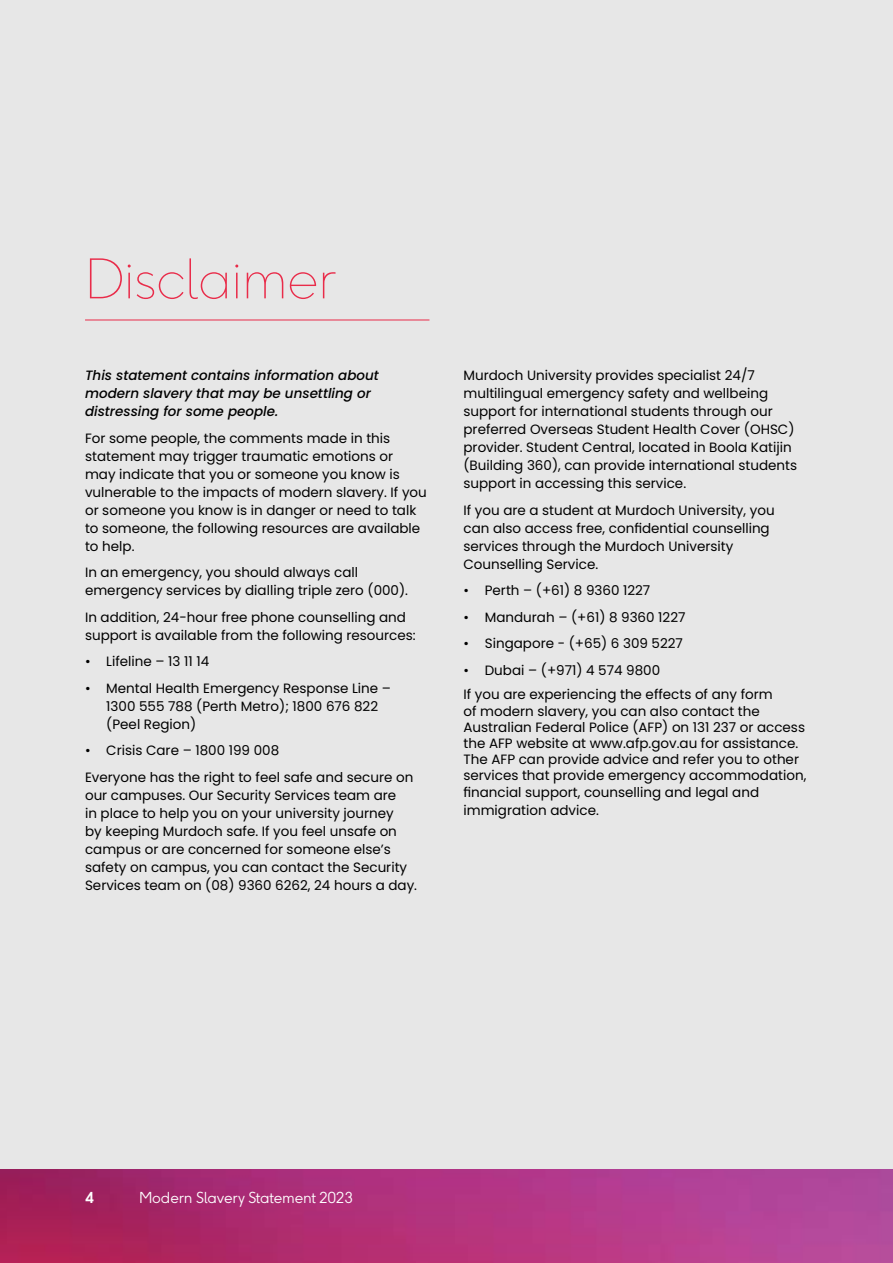
<style>
.page{position:relative;width:893px;height:1263px;background:#fff}
.page>*{position:absolute;margin:0;border:0;box-sizing:border-box;transform-origin:0 0}
.t1{font:100 54px "F37 Ginger";color:#e92c4a}
.t2{font:300 15px "F37 Ginger";letter-spacing:-.01em;color:#fff}
.t3{font:700 15px "F37 Ginger";color:#fff}
.t4{font:13.5px/18px "Poppins";color:#000}
.t5{font:italic 500 13.5px/18px "Poppins";color:#000}
</style>
<div class="page">
<div style="left:0;top:0;width:893px;height:1169px;background:#e7e7e7"></div>
<img style="left:0;top:1169px;width:417px;height:94px">
<img style="left:417px;top:1169px;width:476px;height:94px">
<hr style="left:85px;top:320px;width:344px;height:1px;background:#e92c4a">
<h1 class="t1" style="left:85px;top:246px;width:252px">Disclaimer</h1>
<p class="t5" style="left:85px;top:366px;width:295px">This statement contains information about modern slavery that may be unsettling or distressing for some people.</p>
<p class="t4" style="left:85px;top:429px;width:343px">For some people, the comments made in this statement may trigger traumatic emotions or may indicate that you or someone you know is vulnerable to the impacts of modern slavery. If you or someone you know is in danger or need to talk to someone, the following resources are available to help.</p>
<p class="t4" style="left:85px;top:563px;width:325px">In an emergency, you should always call emergency services by dialling triple zero (000).</p>
<p class="t4" style="left:85px;top:608px;width:332px">In addition, 24-hour free phone counselling and support is available from the following resources:</p>
<p class="t4" style="left:85px;top:652px;width:126px">• Lifeline – 13 11 14</p>
<p class="t4" style="left:106px;top:679px;width:286px;text-indent:-21px">• Mental Health Emergency Response Line –<br>1300 555 788 (Perth Metro); 1800 676 822 (Peel Region)</p>
<p class="t4" style="left:85px;top:737px;width:330px;line-height:26.5px">• Crisis Care – 1800 199 008<br>Everyone has the right to feel safe and secure on</p>
<p class="t4" style="left:85px;top:786px;width:334px">our campuses. Our Security Services team are<br>in place to help you on your university journey<br>by keeping Murdoch safe. If you feel unsafe on campus or are concerned for someone else’s safety on campus, you can contact the Security Services team on (08) 9360 6262, 24 hours a day.</p>
<p class="t4" style="left:463px;top:366px;width:335px">Murdoch University provides specialist 24/7 multilingual emergency safety and wellbeing support for international students through our preferred Overseas Student Health Cover (OHSC) provider. Student Central, located in Boola Katijin (Building 360), can provide international students support in accessing this service.</p>
<p class="t4" style="left:463px;top:501px;width:313px">If you are a student at Murdoch University, you can also access free, confidential counselling services through the Murdoch University Counselling Service.</p>
<p class="t4" style="left:463px;top:581px;width:188px">• Perth – (+61) 8 9360 1227</p>
<p class="t4" style="left:463px;top:608px;width:223px">• Mandurah – (+61) 8 9360 1227</p>
<p class="t4" style="left:463px;top:634px;width:221px">• Singapore - (+65) 6 309 5227</p>
<p class="t4" style="left:463px;top:658px;width:311px;line-height:24.8px">• Dubai – (+971) 4 574 9800<br>If you are experiencing the effects of any form</p>
<p class="t4" style="left:463px;top:703px;width:344px;line-height:16.2px">of modern slavery, you can also contact the Australian Federal Police (AFP) on 131 237 or access the AFP website at www.afp.gov.au for assistance.<br>The AFP can provide advice and refer you to other services that provide emergency accommodation, financial support, counselling and legal and</p>
<p class="t4" style="left:463px;top:801px;width:137px">immigration advice.</p>
<p class="t3" style="left:85px;top:1187px;width:11px">4</p>
<p class="t2" style="left:139px;top:1188px;width:215px">Modern Slavery Statement 2023</p>
</div>
